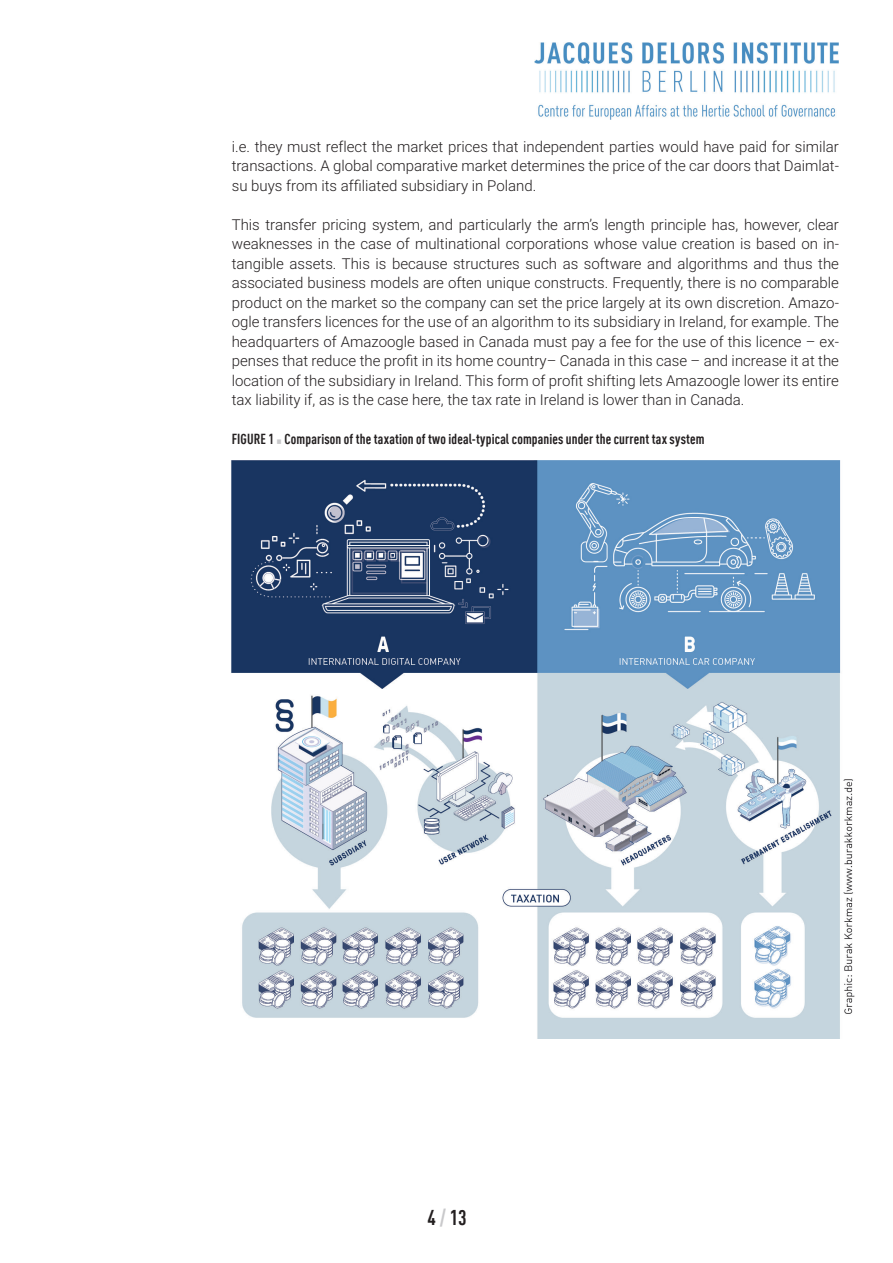
<style>
.page{position:relative;width:893px;height:1263px;background:#fff}
.page>*{position:absolute;margin:0;border:0;box-sizing:border-box;transform-origin:0 0}
.t1{font:700 condensed 21px "DIN Offc Pro";color:#231f20}
.t2{font:300 15px/19.5px "Roboto";color:#231f20;text-align:justify}
.t3{font:700 condensed 14.25px "DIN Offc Pro";letter-spacing:.01em;color:#231f20}
.s1{font-family:"DejaVu Serif Condensed";font-weight:400;font-stretch:normal;font-size:9px;color:#c9c9cb}
.s2{color:#c9c9cb}
</style>
<div class="page">
<img style="left:535px;top:43px;width:304px;height:77px">
<img style="left:231px;top:460px;width:624px;height:578px">
<p class="t2" style="left:232px;top:136px;width:609px">i.e. they must reflect the market prices that independent parties would have paid for similar transactions. A global comparative market determines the price of the car doors that Daimlat&shy;su buys from its affiliated subsidiary in Poland.</p>
<p class="t2" style="left:232px;top:214px;width:609px">This transfer pricing system, and particularly the arm’s length principle has, however, clear weaknesses in the case of multinational corporations whose value creation is based on in&shy;tangible assets. This is because structures such as software and algorithms and thus the associated business models are often unique constructs. Frequently, there is no comparable product on the market so the company can set the price largely at its own discretion. Amazo&shy;ogle transfers licences for the use of an algorithm to its subsidiary in Ireland, for example. The headquarters of Amazoogle based in Canada must pay a fee for the use of this licence – ex&shy;penses that reduce the profit in its home country– Canada in this case – and increase it at the location of the subsidiary in Ireland. This form of profit shifting lets Amazoogle lower its entire tax liability if, as is the case here, the tax rate in Ireland is lower than in Canada.</p>
<p class="t3" style="left:232px;top:428px;width:474px">figure 1 <span class="s1">▪</span> Comparison of the taxation of two ideal-typical companies under the current tax system</p>
<h1 class="t1" style="left:428px;top:1202px;width:41px">4 <span class="s2">/</span> 13</h1>
</div>
